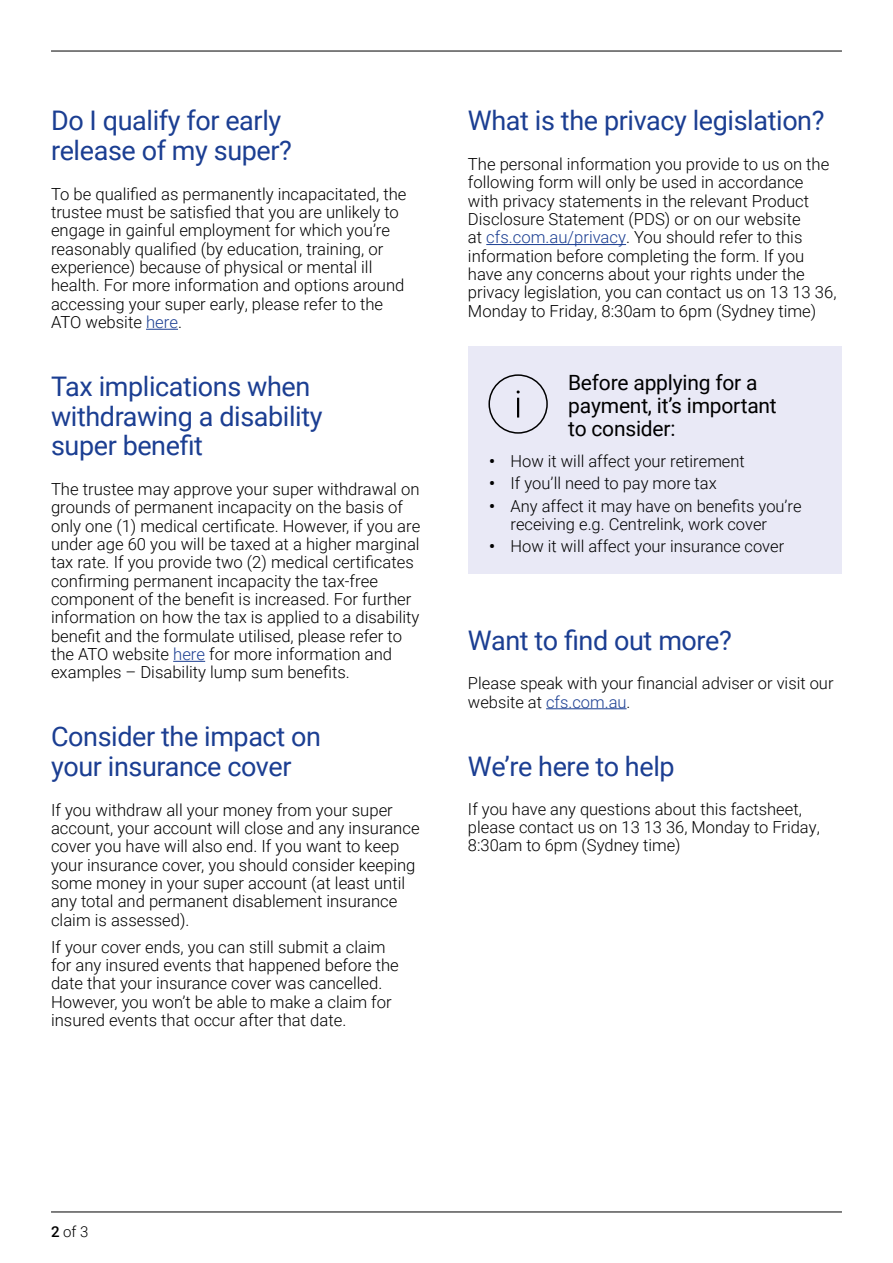
<style>
.page{position:relative;width:893px;height:1263px;background:#fff}
.page>*{position:absolute;margin:0;border:0;box-sizing:border-box;transform-origin:0 0}
.CFS_02_Subhead_1{font:27px/29.7px "Roboto";letter-spacing:-.015em;color:#1b3e92}
.CFS_02_Subhead_2{font:21px/23.1px "Roboto";letter-spacing:-.01em;color:#000}
.CFS_01_Body{font:300 16.65px/18.3px "Roboto";color:#000}
.CFS_01_Body-2{font:300 16.5px/18.1px "Roboto";color:#000}
.CFS_01_List_Bullet_1{font:300 16.5px/18.1px "Roboto";color:#000}
.t1{font:300 15px "Roboto";color:#000}
.s1{color:#1b3e92}
.s2{font-weight:700}
.s3{font-weight:500}
</style>
<div class="page">
<hr style="left:51px;top:51px;width:791px;height:1px;background:#000">
<hr style="left:51px;top:1212px;width:791px;height:1px;background:#000">
<hr style="left:146px;top:329px;width:32px;height:1px;background:#1b3e92">
<hr style="left:173px;top:661px;width:32px;height:1px;background:#1b3e92">
<hr style="left:486px;top:244px;width:140px;height:1px;background:#1b3e92">
<hr style="left:546px;top:708px;width:81px;height:1px;background:#1b3e92">
<div style="left:468px;top:346px;width:374px;height:227px;background:#e9e9f6"></div>
<div style="left:488px;top:374px;width:60px;height:60px;border:2px solid #000;border-radius:50%"></div>
<svg style="left:517px;top:390px;width:3px;height:27px"></svg>
<h2 class="CFS_02_Subhead_1" style="left:51px;top:105px;width:242px">Do I qualify for early release of my super?</h2>
<p class="CFS_01_Body" style="left:51px;top:184px;width:357px">To be qualified as permanently incapacitated, the trustee must be satisfied that you are unlikely to engage in gainful employment for which you’re reasonably qualified (by education, training, or experience) because of physical or mental ill health. For more information and options around accessing your super early, please refer to the ATO website <span class="s1">here</span>.</p>
<h2 class="CFS_02_Subhead_1" style="left:51px;top:371px;width:273px">Tax implications when withdrawing a disability super benefit</h2>
<p class="CFS_01_Body" style="left:51px;top:479px;width:371px">The trustee may approve your super withdrawal on grounds of permanent incapacity on the basis of only one (1) medical certificate. However, if you are under age 60 you will be taxed at a higher marginal tax rate. If you provide two (2) medical certificates confirming permanent incapacity the tax-free component of the benefit is increased. For further information on how the tax is applied to a disability benefit and the formulate utilised, please refer to the ATO website <span class="s1">here</span> for more information and examples – Disability lump sum benefits.</p>
<h2 class="CFS_02_Subhead_1" style="left:51px;top:721px;width:271px">Consider the impact on your insurance cover</h2>
<p class="CFS_01_Body" style="left:51px;top:800px;width:370px">If you withdraw all your money from your super account, your account will close and any insurance cover you have will also end. If you want to keep your insurance cover, you should consider keeping some money in your super account (at least until any total and permanent disablement insurance claim is assessed).</p>
<p class="CFS_01_Body" style="left:51px;top:937px;width:349px">If your cover ends, you can still submit a claim for any insured events that happened before the date that your insurance cover was cancelled.<br>However, you won’t be able to make a claim for insured events that occur after that date.</p>
<h2 class="CFS_02_Subhead_1" style="left:468px;top:105px;width:358px">What is the privacy legislation?</h2>
<p class="CFS_01_Body" style="left:468px;top:154px;width:370px">The personal information you provide to us on the following form will only be used in accordance with privacy statements in the relevant Product Disclosure Statement (PDS) or on our website<br>at <span class="s1">cfs.com.au/privacy</span>. You should refer to this information before completing the form. If you have any concerns about your rights under the privacy legislation, you can contact us on 13 13 36, Monday to Friday, 8:30am to 6pm (Sydney time)</p>
<h3 class="CFS_02_Subhead_2" style="left:568px;top:370px;width:210px">Before applying for a payment, it’s important to consider:</h3>
<p class="CFS_01_List_Bullet_1" style="left:489px;top:451px;width:257px"><span class="s2">•</span> How it will affect your retirement</p>
<p class="CFS_01_List_Bullet_1" style="left:489px;top:474px;width:229px"><span class="s2">•</span> If you’ll need to pay more tax</p>
<p class="CFS_01_List_Bullet_1" style="left:510px;top:496px;width:293px;text-indent:-21px"><span class="s2">•</span> Any affect it may have on benefits you’re receiving e.g. Centrelink, work cover</p>
<p class="CFS_01_List_Bullet_1" style="left:489px;top:537px;width:296px"><span class="s2">•</span> How it will affect your insurance cover</p>
<h2 class="CFS_02_Subhead_1" style="left:468px;top:624px;width:265px">Want to find out more?</h2>
<p class="CFS_01_Body-2" style="left:468px;top:674px;width:367px">Please speak with your financial adviser or visit our website at <span class="s1">cfs.com.au</span>.</p>
<h2 class="CFS_02_Subhead_1" style="left:468px;top:750px;width:208px">We’re here to help</h2>
<p class="CFS_01_Body-2" style="left:468px;top:799px;width:353px">If you have any questions about this factsheet, please contact us on 13 13 36, Monday to Friday,<br>8:30am to 6pm (Sydney time)</p>
<p class="t1" style="left:51px;top:1221px;width:39px"><span class="s3">2</span> of 3</p>
</div>
